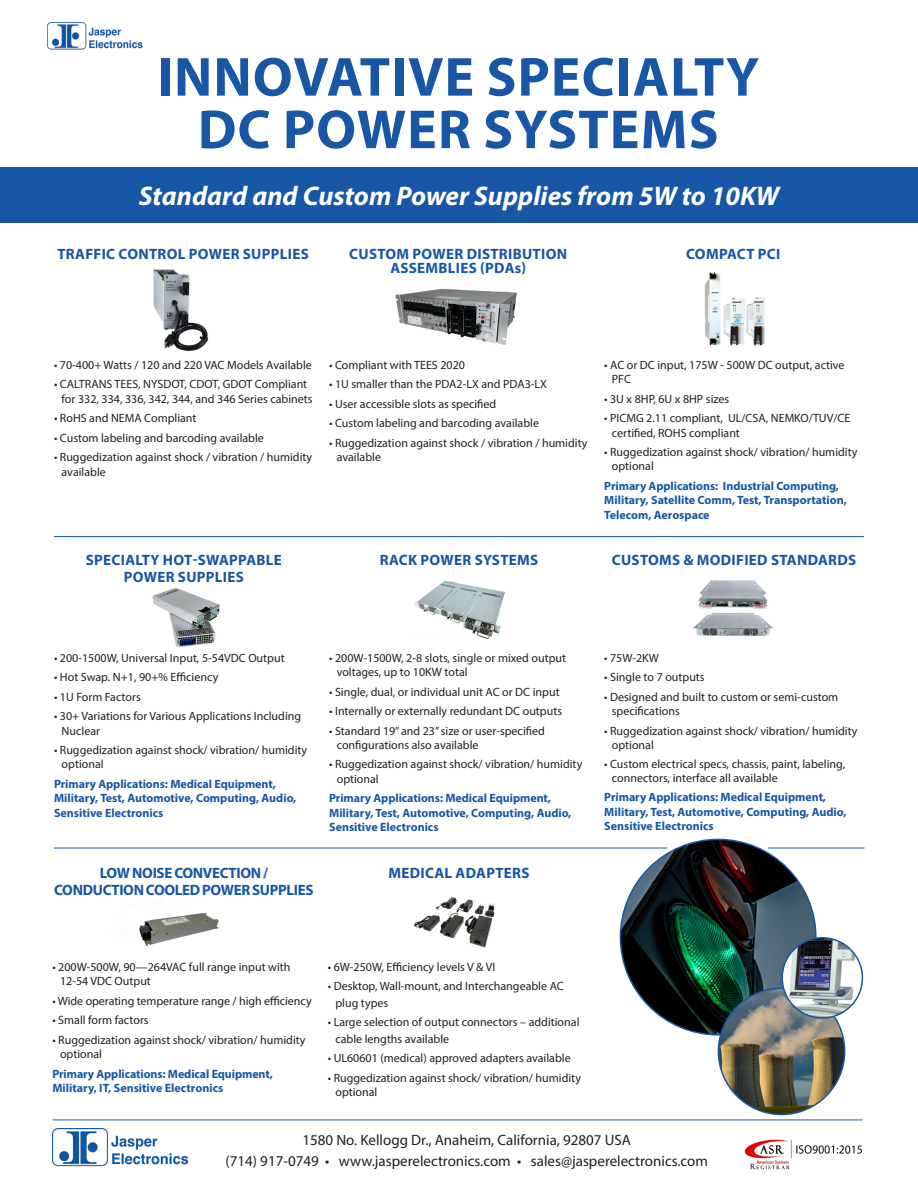
<style>
.page{position:relative;width:918px;height:1188px;background:#fff}
.page>*{position:absolute;margin:0;border:0;box-sizing:border-box;transform-origin:0 0}
.t1{font:700 55.5px "Myriad Pro";letter-spacing:.02em;color:#1757a5}
.t2{font:italic 700 27px "Myriad Pro";color:#fff}
.t3{font:700 15px "Myriad Pro";letter-spacing:.02em;color:#1757a5}
.t4{font:15px "Myriad Pro";color:#231f20}
.t5{font:700 15px "Myriad Pro";letter-spacing:-.025em;color:#1757a5}
.t6{font:12px "Myriad Pro";color:#231f20}
.t7{font:700 12px/14.4px "Myriad Pro";color:#1757a5}
</style>
<div class="page">
<div style="left:0;top:167px;width:918px;height:56px;background:#1757a5"></div>
<img style="left:620px;top:839px;width:196px;height:196px;border-radius:98px">
<img style="left:718px;top:988px;width:127px;height:126px;border-radius:63px">
<img style="left:782px;top:938px;width:80px;height:80px;border-radius:40px">
<div style="left:781px;top:937px;width:82px;height:82px;border:2px solid #1757a5;border-radius:50%"></div>
<img style="left:704px;top:272px;width:61px;height:74px">
<img style="left:414px;top:897px;width:81px;height:51px">
<img style="left:152px;top:587px;width:68px;height:61px">
<img style="left:414px;top:580px;width:91px;height:59px">
<img style="left:139px;top:913px;width:80px;height:33px">
<img style="left:693px;top:581px;width:80px;height:55px">
<hr style="left:54px;top:848px;width:613px;height:1px;background:#1757a5">
<hr style="left:768px;top:848px;width:97px;height:1px;background:#1757a5">
<hr style="left:54px;top:536px;width:810px;height:1px;background:#1757a5">
<img style="left:153px;top:269px;width:55px;height:82px">
<img style="left:396px;top:288px;width:120px;height:57px">
<img style="left:53px;top:1129px;width:136px;height:38px">
<hr style="left:53px;top:1120px;width:810px;height:1px;background:#1757a5">
<img style="left:744px;top:1139px;width:118px;height:30px">
<img style="left:48px;top:23px;width:95px;height:27px">
<p class="t1" style="left:157px;top:41px;width:604px">INNOVATIVE SPECIALTY</p>
<p class="t1" style="left:198px;top:93px;width:522px">DC POWER SYSTEMS</p>
<p class="t2" style="left:139px;top:178px;width:642px">Standard and Custom Power Supplies from 5W to 10KW</p>
<p class="t3" style="left:57px;top:245px;width:253px">TRAFFIC CONTROL POWER SUPPLIES</p>
<p class="t3" style="left:349px;top:245px;width:219px">CUSTOM POWER DISTRIBUTION</p>
<p class="t3" style="left:390px;top:258px;width:137px">ASSEMBLIES (PDAs)</p>
<p class="t3" style="left:686px;top:245px;width:96px">COMPACT PCI</p>
<p class="t6" style="left:54px;top:357px;width:259px">• 70-400+ Watts / 120 and 220 VAC Models Available</p>
<p class="t6" style="left:54px;top:377px;width:255px">• CALTRANS TEES, NYSDOT, CDOT, GDOT Compliant</p>
<p class="t6" style="left:62px;top:391px;width:252px">for 332, 334, 336, 342, 344, and 346 Series cabinets</p>
<p class="t6" style="left:54px;top:411px;width:144px">• RoHS and NEMA Compliant</p>
<p class="t6" style="left:54px;top:430px;width:211px">• Custom labeling and barcoding available</p>
<p class="t6" style="left:54px;top:450px;width:260px">• Ruggedization against shock / vibration / humidity</p>
<p class="t6" style="left:62px;top:464px;width:46px">available</p>
<p class="t6" style="left:329px;top:357px;width:137px">• Compliant with TEES 2020</p>
<p class="t6" style="left:329px;top:377px;width:220px">• 1U smaller than the PDA2-LX and PDA3-LX</p>
<p class="t6" style="left:329px;top:396px;width:169px">• User accessible slots as specified</p>
<p class="t6" style="left:329px;top:416px;width:211px">• Custom labeling and barcoding available</p>
<p class="t6" style="left:329px;top:435px;width:260px">• Ruggedization against shock / vibration / humidity</p>
<p class="t6" style="left:337px;top:450px;width:46px">available</p>
<p class="t6" style="left:604px;top:357px;width:242px">• AC or DC input, 175W - 500W DC output, active</p>
<p class="t6" style="left:612px;top:372px;width:21px">PFC</p>
<p class="t6" style="left:604px;top:391px;width:127px">• 3U x 8HP, 6U x 8HP sizes</p>
<p class="t6" style="left:604px;top:411px;width:248px">• PICMG 2.11 compliant, UL/CSA, NEMKO/TUV/CE</p>
<p class="t6" style="left:612px;top:425px;width:130px">certified, ROHS compliant</p>
<p class="t6" style="left:604px;top:445px;width:255px">• Ruggedization against shock/ vibration/ humidity</p>
<p class="t6" style="left:612px;top:459px;width:44px">optional</p>
<p class="t7" style="left:604px;top:478px;width:244px">Primary Applications: Industrial Computing,<br>Military, Satellite Comm, Test, Transportation,<br>Telecom, Aerospace</p>
<p class="t3" style="left:86px;top:551px;width:197px">SPECIALTY HOT-SWAPPABLE</p>
<p class="t3" style="left:124px;top:567px;width:122px">POWER SUPPLIES</p>
<p class="t3" style="left:380px;top:551px;width:160px">RACK POWER SYSTEMS</p>
<p class="t3" style="left:612px;top:551px;width:246px">CUSTOMS &amp; MODIFIED STANDARDS</p>
<p class="t6" style="left:54px;top:650px;width:232px">• 200-1500W, Universal Input, 5-54VDC Output</p>
<p class="t6" style="left:54px;top:670px;width:166px">• Hot Swap. N+1, 90+% Efficiency</p>
<p class="t6" style="left:54px;top:689px;width:88px">• 1U Form Factors</p>
<p class="t6" style="left:54px;top:709px;width:249px">• 30+ Variations for Various Applications Including</p>
<p class="t6" style="left:62px;top:723px;width:40px">Nuclear</p>
<p class="t6" style="left:54px;top:743px;width:255px">• Ruggedization against shock/ vibration/ humidity</p>
<p class="t6" style="left:62px;top:757px;width:44px">optional</p>
<p class="t7" style="left:54px;top:776px;width:244px">Primary Applications: Medical Equipment,<br>Military, Test, Automotive, Computing, Audio,<br>Sensitive Electronics</p>
<p class="t5" style="left:100px;top:863px;width:170px">LOW NOISE CONVECTION /</p>
<p class="t5" style="left:54px;top:880px;width:261px">CONDUCTION COOLED POWER SUPPLIES</p>
<p class="t6" style="left:329px;top:650px;width:239px">• 200W-1500W, 2-8 slots, single or mixed output</p>
<p class="t6" style="left:337px;top:665px;width:132px">voltages, up to 10KW total</p>
<p class="t6" style="left:329px;top:684px;width:232px">• Single, dual, or individual unit AC or DC input</p>
<p class="t6" style="left:329px;top:704px;width:235px">• Internally or externally redundant DC outputs</p>
<p class="t6" style="left:329px;top:723px;width:217px">• Standard 19” and 23” size or user-specified</p>
<p class="t6" style="left:337px;top:737px;width:143px">configurations also available</p>
<p class="t6" style="left:329px;top:757px;width:255px">• Ruggedization against shock/ vibration/ humidity</p>
<p class="t6" style="left:337px;top:771px;width:44px">optional</p>
<p class="t7" style="left:329px;top:791px;width:244px">Primary Applications: Medical Equipment,<br>Military, Test, Automotive, Computing, Audio,<br>Sensitive Electronics</p>
<p class="t3" style="left:388px;top:863px;width:143px">MEDICAL ADAPTERS</p>
<p class="t6" style="left:604px;top:650px;width:56px">• 75W-2KW</p>
<p class="t6" style="left:604px;top:670px;width:102px">• Single to 7 outputs</p>
<p class="t6" style="left:604px;top:689px;width:236px">• Designed and built to custom or semi-custom</p>
<p class="t6" style="left:612px;top:704px;width:69px">specifications</p>
<p class="t6" style="left:604px;top:723px;width:255px">• Ruggedization against shock/ vibration/ humidity</p>
<p class="t6" style="left:612px;top:737px;width:44px">optional</p>
<p class="t6" style="left:604px;top:757px;width:242px">• Custom electrical specs, chassis, paint, labeling,</p>
<p class="t6" style="left:612px;top:770px;width:167px">connectors, interface all available</p>
<p class="t7" style="left:604px;top:790px;width:244px">Primary Applications: Medical Equipment,<br>Military, Test, Automotive, Computing, Audio,<br>Sensitive Electronics</p>
<p class="t6" style="left:52px;top:960px;width:240px">• 200W-500W, 90—264VAC full range input with</p>
<p class="t6" style="left:60px;top:974px;width:92px">12-54 VDC Output</p>
<p class="t6" style="left:52px;top:993px;width:261px">• Wide operating temperature range / high efficiency</p>
<p class="t6" style="left:52px;top:1013px;width:98px">• Small form factors</p>
<p class="t6" style="left:52px;top:1032px;width:255px">• Ruggedization against shock/ vibration/ humidity</p>
<p class="t6" style="left:60px;top:1047px;width:44px">optional</p>
<p class="t7" style="left:52px;top:1066px;width:222px">Primary Applications: Medical Equipment,</p>
<p class="t7" style="left:52px;top:1081px;width:172px">Military, IT, Sensitive Electronics</p>
<p class="t6" style="left:328px;top:960px;width:169px">• 6W-250W, Efficiency levels V &amp; VI</p>
<p class="t6" style="left:328px;top:979px;width:238px">• Desktop, Wall-mount, and Interchangeable AC</p>
<p class="t6" style="left:335px;top:996px;width:54px">plug types</p>
<p class="t6" style="left:328px;top:1015px;width:253px">• Large selection of output connectors – additional</p>
<p class="t6" style="left:335px;top:1032px;width:115px">cable lengths available</p>
<p class="t6" style="left:328px;top:1051px;width:244px">• UL60601 (medical) approved adapters available</p>
<p class="t6" style="left:328px;top:1071px;width:255px">• Ruggedization against shock/ vibration/ humidity</p>
<p class="t6" style="left:335px;top:1085px;width:44px">optional</p>
<p class="t4" style="left:302px;top:1131px;width:330px">1580 No. Kellogg Dr., Anaheim, California, 92807 USA</p>
<p class="t4" style="left:226px;top:1152px;width:484px">(714) 917-0749 • www.jasperelectronics.com • sales@jasperelectronics.com</p>
</div>
